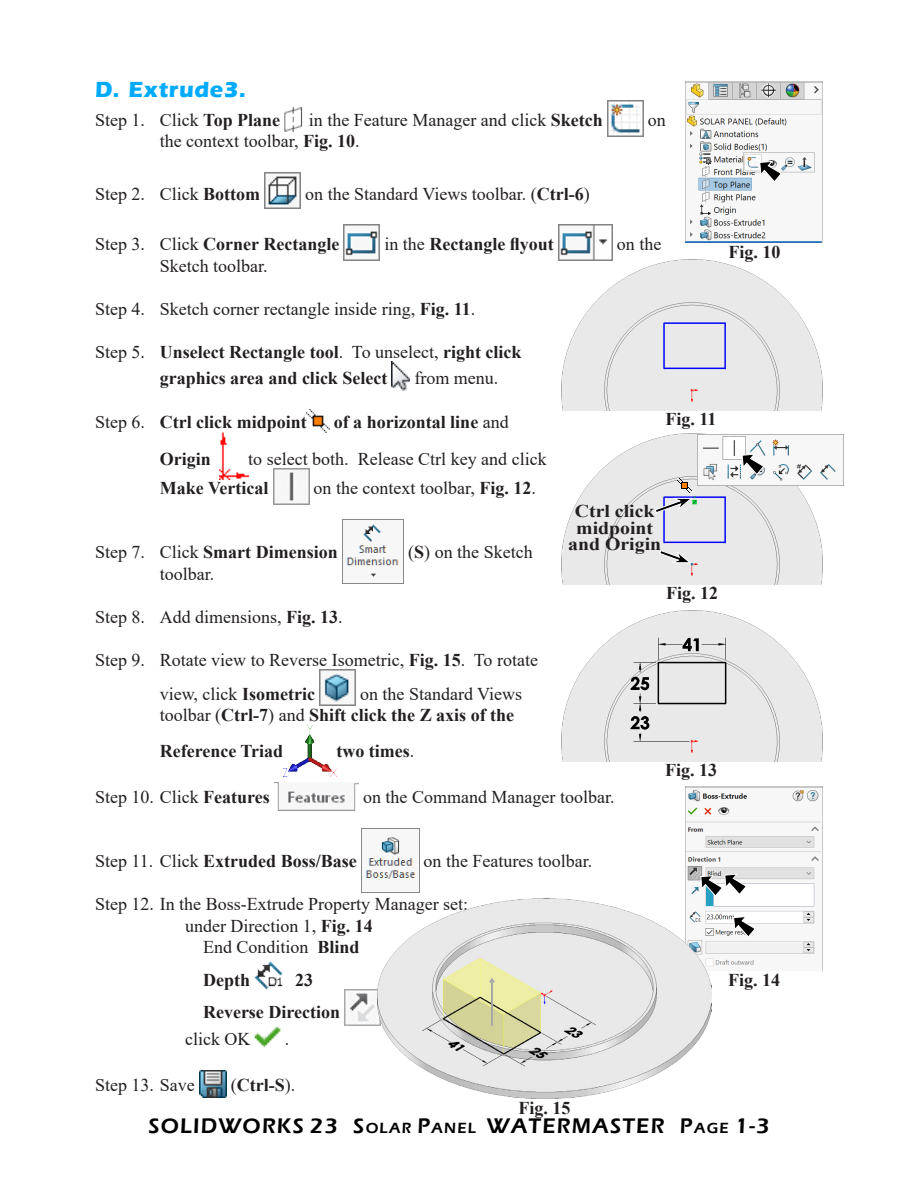
<style>
.page{position:relative;width:918px;height:1188px;background:#fff}
.page>*{position:absolute;margin:0;border:0;box-sizing:border-box;transform-origin:0 0}
.Subhead_1{font:700 22.5px "Eras ITC";letter-spacing:.025em;color:#00abff}
.t1{font:600 21.75px "Eras ITC";letter-spacing:.055em;color:#000}
.Body_text{font:18px/21.6px "Times New Roman";color:#231f20}
.Body_text-2{font:700 18px/26.1px "Times New Roman";color:#231f20}
.Fig_No{font:700 18px "Times New Roman";color:#231f20}
.Coor{font:700 18px/16.5px "Times New Roman";color:#231f20;text-align:center;scale:1.1 1}
.s1{font-weight:700}
.s2{font-weight:400}
.s3{font-size:15.15px}
</style>
<div class="page">
<img style="left:284px;top:107px;width:19px;height:25px">
<img style="left:607px;top:100px;width:36px;height:36px">
<img style="left:265px;top:173px;width:36px;height:36px">
<img style="left:344px;top:225px;width:36px;height:36px">
<img style="left:558px;top:225px;width:54px;height:36px">
<img style="left:392px;top:362px;width:18px;height:28px">
<img style="left:307px;top:410px;width:22px;height:22px">
<img style="left:220px;top:432px;width:28px;height:47px">
<img style="left:273px;top:469px;width:36px;height:36px">
<img style="left:342px;top:520px;width:62px;height:64px">
<img style="left:320px;top:670px;width:36px;height:36px">
<img style="left:283px;top:725px;width:53px;height:52px">
<img style="left:274px;top:782px;width:85px;height:29px">
<img style="left:361px;top:828px;width:58px;height:65px">
<img style="left:254px;top:961px;width:29px;height:29px">
<img style="left:345px;top:989px;width:32px;height:36px">
<img style="left:254px;top:1025px;width:27px;height:23px">
<img style="left:199px;top:1070px;width:27px;height:27px">
<img style="left:561px;top:259px;width:262px;height:151px">
<img style="left:561px;top:433px;width:262px;height:151px">
<img style="left:561px;top:610px;width:262px;height:151px">
<img style="left:677px;top:478px;width:15px;height:15px">
<img style="left:686px;top:81px;width:137px;height:162px">
<svg style="left:759px;top:161px;width:23px;height:21px"></svg>
<svg style="left:654px;top:497px;width:39px;height:17px"></svg>
<svg style="left:659px;top:549px;width:32px;height:15px"></svg>
<img style="left:686px;top:786px;width:137px;height:184px">
<svg style="left:733px;top:916px;width:23px;height:22px"></svg>
<svg style="left:700px;top:874px;width:47px;height:23px"></svg>
<img style="left:377px;top:899px;width:335px;height:200px">
<img style="left:697px;top:434px;width:147px;height:51px">
<svg style="left:742px;top:454px;width:22px;height:21px"></svg>
<p class="Subhead_1" style="left:95px;top:76px;width:152px">D. Extrude3.</p>
<p class="Body_text" style="left:95px;top:108px;width:187px">Step 1. Click <span class="s1">Top Plane</span></p>
<p class="Body_text" style="left:309px;top:108px;width:295px">in the Feature Manager and click <span class="s1">Sketch</span></p>
<p class="Body_text" style="left:648px;top:108px;width:19px">on</p>
<p class="Body_text" style="left:160px;top:130px;width:201px">the context toolbar, <span class="s1">Fig. 10</span>.</p>
<p class="Body_text" style="left:95px;top:182px;width:167px">Step 2. Click <span class="s1">Bottom</span></p>
<p class="Body_text" style="left:305px;top:182px;width:286px">on the Standard Views toolbar. (<span class="s1">Ctrl-6</span>)</p>
<p class="Body_text-2" style="left:95px;top:231px;width:246px"><span class="s2">Step 3. Click</span> Corner Rectangle</p>
<p class="Body_text-2" style="left:384px;top:231px;width:171px"><span class="s2">in the</span> Rectangle flyout</p>
<p class="Body_text" style="left:617px;top:233px;width:46px">on the</p>
<p class="Body_text" style="left:160px;top:254px;width:109px">Sketch toolbar.</p>
<p class="Body_text" style="left:95px;top:298px;width:382px">Step 4. Sketch corner rectangle inside ring, <span class="s1">Fig. 11</span>.</p>
<p class="Body_text-2" style="left:160px;top:339px;width:363px;text-indent:-65px"><span class="s2">Step 5.</span> Unselect Rectangle tool<span class="s2">. To unselect,</span> right click graphics area and click Select</p>
<p class="Body_text" style="left:414px;top:367px;width:85px">from menu.</p>
<p class="Body_text-2" style="left:95px;top:408px;width:213px"><span class="s2">Step 6.</span> Ctrl click midpoint</p>
<p class="Body_text-2" style="left:334px;top:408px;width:176px">of a horizontal line <span class="s2">and</span></p>
<p class="Body_text-2" style="left:160px;top:446px;width:53px">Origin</p>
<p class="Body_text" style="left:160px;top:444px;width:388px;line-height:29.1px;text-indent:89px">to select both. Release Ctrl key and click<br><span class="s1">Make Vertical</span></p>
<p class="Body_text" style="left:314px;top:477px;width:224px">on the context toolbar, <span class="s1">Fig. 12</span>.</p>
<p class="Fig_No" style="left:666px;top:406px;width:52px">Fig. 11</p>
<p class="Coor" style="left:568px;top:502px;width:86px">Ctrl click midpoint and Origin</p>
<p class="Body_text-2" style="left:95px;top:539px;width:244px"><span class="s2">Step 7. Click</span> Smart Dimension</p>
<p class="Body_text" style="left:408px;top:541px;width:126px">(<span class="s1">S</span>) on the Sketch</p>
<p class="Body_text" style="left:160px;top:562px;width:56px">toolbar.</p>
<p class="Body_text" style="left:95px;top:606px;width:249px">Step 8. Add dimensions, <span class="s1">Fig. 13</span>.</p>
<p class="Body_text" style="left:160px;top:643px;width:380px;line-height:33.6px;text-indent:-65px">Step 9. Rotate view to Reverse Isometric, <span class="s1">Fig. 15</span>. To rotate view, click <span class="s1">Isometric</span></p>
<p class="Fig_No" style="left:666px;top:580px;width:54px">Fig. 12</p>
<p class="Body_text" style="left:160px;top:682px;width:364px;text-indent:200px">on the Standard Views toolbar (<span class="s1">Ctrl-7</span>) and <span class="s1">Shift click the Z axis of the</span></p>
<p class="Body_text-2" style="left:160px;top:737px;width:125px">Reference Triad</p>
<p class="Body_text-2" style="left:336px;top:737px;width:79px">two times<span class="s2">.</span></p>
<p class="Body_text" style="left:95px;top:786px;width:176px">Step 10. Click <span class="s1">Features</span></p>
<p class="Body_text" style="left:363px;top:786px;width:253px">on the Command Manager toolbar.</p>
<p class="Fig_No" style="left:665px;top:757px;width:54px">Fig. 13</p>
<p class="Fig_No" style="left:728px;top:239px;width:54px">Fig. 10</p>
<p class="Body_text-2" style="left:95px;top:847px;width:263px"><span class="s2">Step 11. Click</span> Extruded Boss/Base</p>
<p class="Body_text" style="left:424px;top:850px;width:170px">on the Features toolbar.</p>
<p class="Body_text" style="left:95px;top:893px;width:375px;text-align:center">Step 12. In the Boss-Extrude Property Manager set: under Direction 1, <span class="s1">Fig. 14<br></span>End Condition <span class="s1">Blind</span></p>
<p class="Body_text-2" style="left:203px;top:966px;width:48px">Depth</p>
<p class="Body_text-2" style="left:203px;top:963px;width:139px;line-height:32.1px;text-indent:92px">23<br>Reverse Direction</p>
<p class="Body_text" style="left:185px;top:1028px;width:67px">click OK</p>
<p class="Body_text" style="left:285px;top:1028px;width:6px">.</p>
<p class="Body_text" style="left:95px;top:1074px;width:101px">Step 13. Save</p>
<p class="Body_text-2" style="left:231px;top:1072px;width:66px"><span class="s2">(</span>Ctrl-S<span class="s2">).</span></p>
<p class="Fig_No" style="left:728px;top:967px;width:54px">Fig. 14</p>
<p class="Fig_No" style="left:519px;top:1095px;width:54px">Fig. 15</p>
<p class="t1" style="left:149px;top:1114px;width:622px">SOLIDWORKS 23 S<span class="s3">OLAR</span> P<span class="s3">ANEL</span> WATERMASTER P<span class="s3">AGE</span> 1-3</p>
</div>
